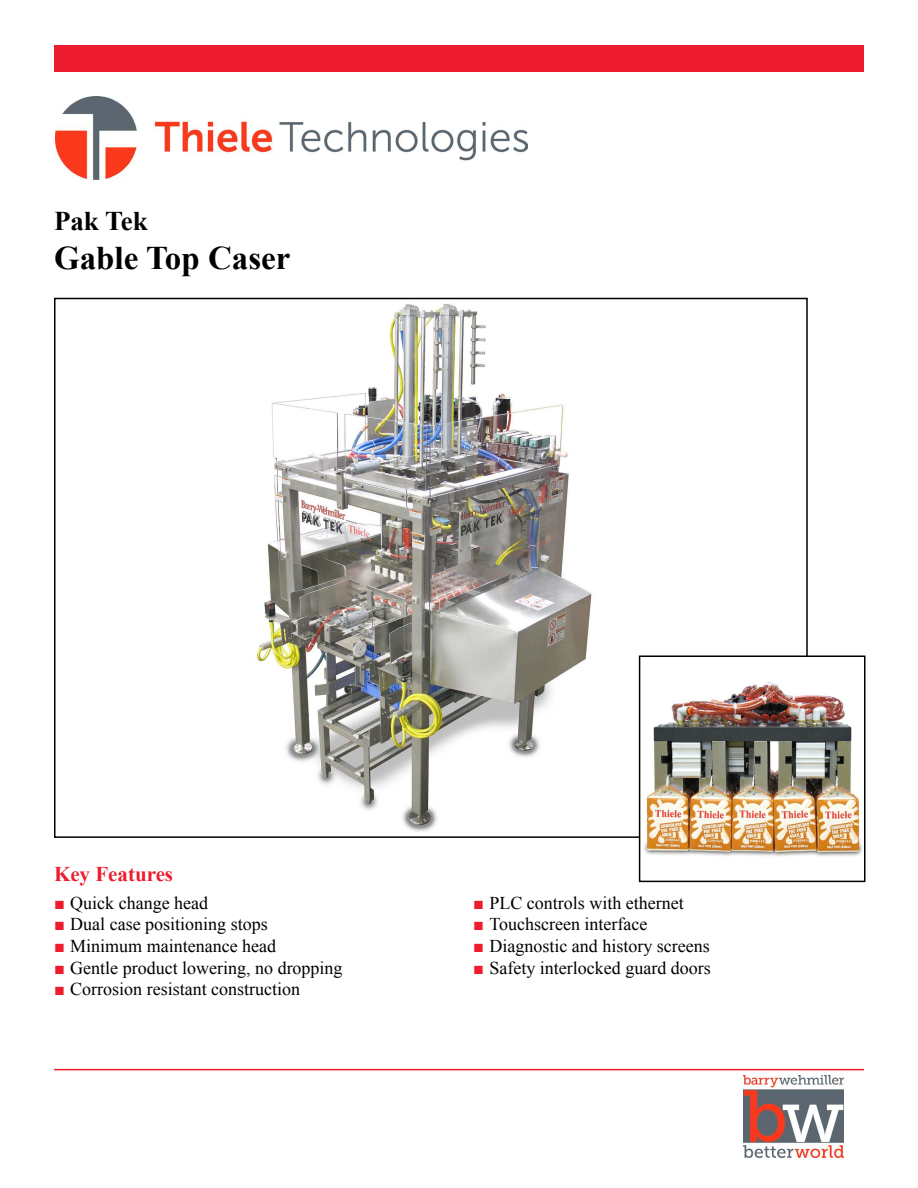
<style>
.page{position:relative;width:918px;height:1188px;background:#fff}
.page>*{position:absolute;margin:0;border:0;box-sizing:border-box;transform-origin:0 0}
.t1{font:700 33px "Times New Roman";color:#000}
.t2{font:700 27px "Times New Roman";color:#000}
.t3{font:700 21px "Times New Roman";color:#ed1c2e}
.t4{font:18px "Times New Roman";color:#000}
.s1{color:#ed1c2e}
</style>
<div class="page">
<div style="left:54px;top:45px;width:810px;height:27px;background:#ed1c2e"></div>
<img style="left:56px;top:97px;width:471px;height:82px">
<hr style="left:54px;top:1069px;width:810px;height:1px;background:#ed1c2e">
<img style="left:743px;top:1075px;width:101px;height:83px">
<img style="left:255px;top:304px;width:388px;height:531px">
<div style="left:640px;top:656px;width:225px;height:225px;background:#fff"></div>
<img style="left:643px;top:682px;width:220px;height:175px">
<div style="left:639px;top:656px;width:227px;height:226px;border:2px solid #000"></div>
<h2 class="t2" style="left:54px;top:202px;width:95px">Pak Tek</h2>
<h1 class="t1" style="left:54px;top:236px;width:238px">Gable Top Caser</h1>
<p class="t3" style="left:54px;top:859px;width:121px">Key Features</p>
<p class="t4" style="left:54px;top:891px;width:156px"><span class="s1">■</span> Quick change head</p>
<p class="t4" style="left:54px;top:912px;width:215px"><span class="s1">■</span> Dual case positioning stops</p>
<p class="t4" style="left:54px;top:934px;width:224px"><span class="s1">■</span> Minimum maintenance head</p>
<p class="t4" style="left:54px;top:955px;width:290px"><span class="s1">■</span> Gentle product lowering, no dropping</p>
<p class="t4" style="left:54px;top:977px;width:248px"><span class="s1">■</span> Corrosion resistant construction</p>
<p class="t4" style="left:473px;top:891px;width:212px"><span class="s1">■</span> PLC controls with ethernet</p>
<p class="t4" style="left:473px;top:912px;width:176px"><span class="s1">■</span> Touchscreen interface</p>
<p class="t4" style="left:473px;top:934px;width:238px"><span class="s1">■</span> Diagnostic and history screens</p>
<p class="t4" style="left:473px;top:955px;width:239px"><span class="s1">■</span> Safety interlocked guard doors</p>
</div>
